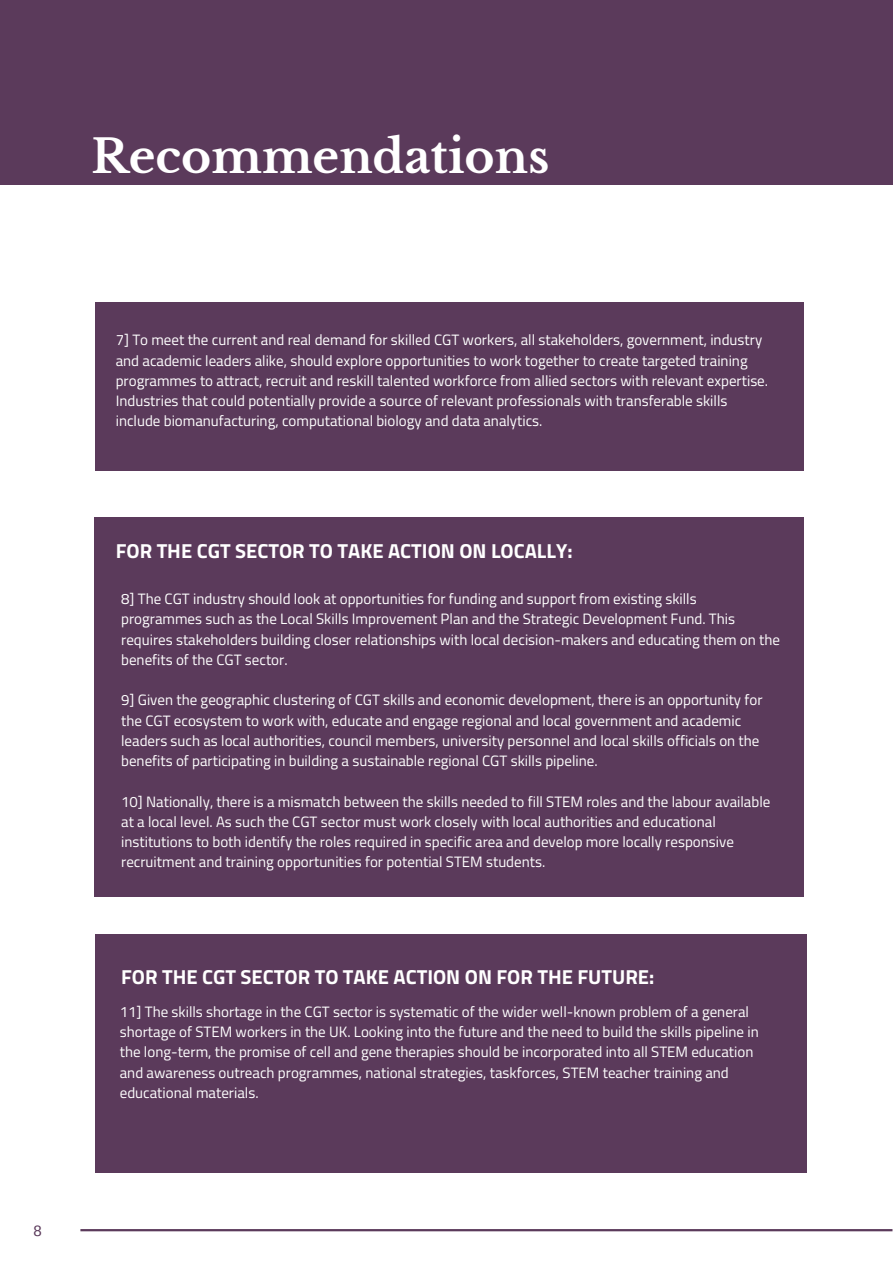
<style>
.page{position:relative;width:893px;height:1264px;background:#fff}
.page>*{position:absolute;margin:0;border:0;box-sizing:border-box;transform-origin:0 0}
.t1{font:700 45.75px "Libre Baskerville";color:#fff}
.t2{font:700 20.25px "Titillium Web";color:#fff}
.t3{font:15px/20.2px "Titillium Web";color:#fff}
.t4{font:15px "Arimo";color:#5b3a5b}
</style>
<div class="page">
<div style="left:0;top:0;width:892px;height:184px;background:#5b3a5b"></div>
<div style="left:95px;top:303px;width:708px;height:168px;background:#5b3a5b"></div>
<hr style="left:80px;top:1228px;width:812px;height:3px;background:#5b3a5b">
<div style="left:95px;top:518px;width:708px;height:379px;background:#5b3a5b"></div>
<div style="left:95px;top:934px;width:711px;height:239px;background:#5b3a5b"></div>
<p class="t1" style="left:91px;top:129px;width:459px">Recommendations</p>
<p class="t4" style="left:34px;top:1222px;width:10px">8</p>
<p class="t3" style="left:116px;top:330px;width:654px">7] To meet the current and real demand for skilled CGT workers, all stakeholders, government, industry and academic leaders alike, should explore opportunities to work together to create targeted training programmes to attract, recruit and reskill talented workforce from allied sectors with relevant expertise.<br>Industries that could potentially provide a source of relevant professionals with transferable skills include biomanufacturing, computational biology and data analytics.</p>
<p class="t2" style="left:116px;top:535px;width:458px">FOR THE CGT SECTOR TO TAKE ACTION ON LOCALLY:</p>
<p class="t3" style="left:121px;top:588px;width:660px">8] The CGT industry should look at opportunities for funding and support from existing skills programmes such as the Local Skills Improvement Plan and the Strategic Development Fund. This requires stakeholders building closer relationships with local decision-makers and educating them on the benefits of the CGT sector.</p>
<p class="t3" style="left:121px;top:689px;width:643px">9] Given the geographic clustering of CGT skills and economic development, there is an opportunity for the CGT ecosystem to work with, educate and engage regional and local government and academic leaders such as local authorities, council members, university personnel and local skills officials on the benefits of participating in building a sustainable regional CGT skills pipeline.</p>
<p class="t3" style="left:121px;top:791px;width:650px">10] Nationally, there is a mismatch between the skills needed to fill STEM roles and the labour available at a local level. As such the CGT sector must work closely with local authorities and educational institutions to both identify the roles required in specific area and develop more locally responsive recruitment and training opportunities for potential STEM students.</p>
<p class="t2" style="left:121px;top:960px;width:534px">FOR THE CGT SECTOR TO TAKE ACTION ON FOR THE FUTURE:</p>
<p class="t3" style="left:120px;top:1001px;width:640px">11] The skills shortage in the CGT sector is systematic of the wider well-known problem of a general shortage of STEM workers in the UK. Looking into the future and the need to build the skills pipeline in the long-term, the promise of cell and gene therapies should be incorporated into all STEM education and awareness outreach programmes, national strategies, taskforces, STEM teacher training and educational materials.</p>
</div>
